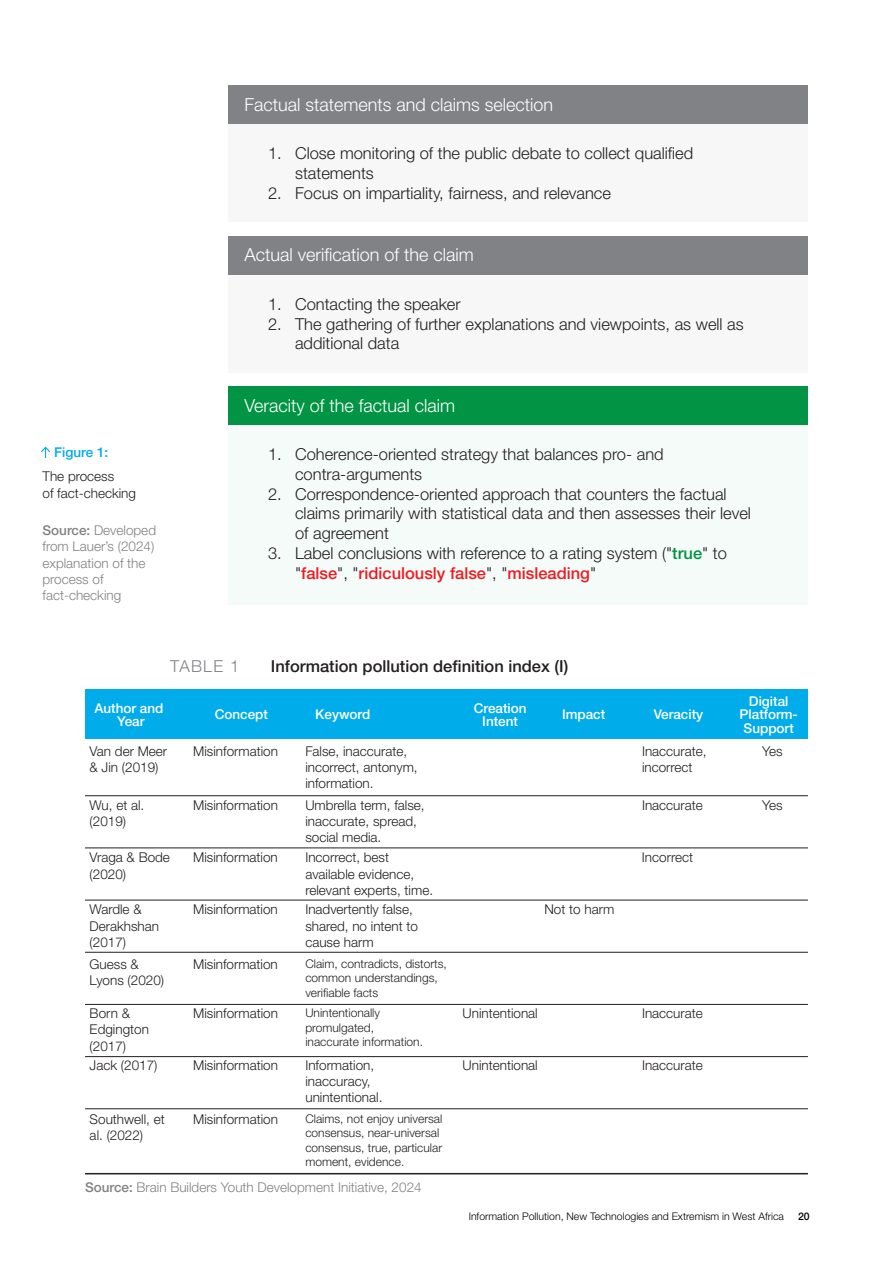
<style>
.page{position:relative;width:893px;height:1263px;background:#fff}
.page>*{position:absolute;margin:0;border:0;box-sizing:border-box;transform-origin:0 0}
.t1{font:300 18px "Helvetica Neue LT Pro";color:#fff}
.t2{font:300 16.5px/19.8px "Helvetica Neue LT Pro";color:#231f20}
.t3{font:500 16.5px "Helvetica Neue LT Pro";color:#231f20}
.t4{font:300 16.5px "Helvetica Neue LT Pro";letter-spacing:.075em;color:#808285}
.t5{font:300 13.5px/16.2px "Helvetica Neue LT Pro";color:#231f20}
.t6{font:300 13.5px/16.2px "Helvetica Neue LT Pro";color:#808285}
.t7{font:500 13.5px/13.5px "Helvetica Neue LT Pro";color:#fff;text-align:center}
.t8{font:500 13.5px "Helvetica Neue LT Pro";color:#00acea}
.t9{font:300 12px/14.4px "Helvetica Neue LT Pro";color:#231f20}
.t10{font:300 10.5px "Helvetica Neue LT Pro";color:#000}
.t11{font:500 10.5px "Helvetica Neue LT Pro";color:#000}
.s1{font-weight:500}
.s2{font-weight:500;color:#009444}
.s3{font-weight:500;color:#ed1c24}
</style>
<div class="page">
<div style="left:229px;top:85px;width:579px;height:40px;background:#808285"></div>
<div style="left:229px;top:124px;width:579px;height:98px;background:#f7f7f7"></div>
<div style="left:229px;top:236px;width:579px;height:39px;background:#808285"></div>
<div style="left:229px;top:275px;width:579px;height:97px;background:#f7f7f7"></div>
<div style="left:229px;top:386px;width:579px;height:40px;background:#009444"></div>
<div style="left:85px;top:689px;width:723px;height:50px;background:#00acea"></div>
<div style="left:229px;top:425px;width:579px;height:180px;background:#f5fbf8"></div>
<svg style="left:41px;top:446px;width:9px;height:12px"></svg>
<hr style="left:85px;top:795px;width:723px;height:1px;background:#231f20">
<hr style="left:85px;top:848px;width:723px;height:1px;background:#231f20">
<hr style="left:85px;top:900px;width:723px;height:1px;background:#231f20">
<hr style="left:85px;top:952px;width:723px;height:1px;background:#231f20">
<hr style="left:85px;top:1004px;width:723px;height:1px;background:#231f20">
<hr style="left:85px;top:1056px;width:723px;height:1px;background:#231f20">
<hr style="left:85px;top:1108px;width:723px;height:1px;background:#231f20">
<hr style="left:85px;top:1173px;width:723px;height:1px;background:#231f20">
<h1 class="t1" style="left:244px;top:93px;width:310px">Factual statements and claims selection</h1>
<p class="t2" style="left:295px;top:143px;width:400px;text-indent:-27px">1. Close monitoring of the public debate to collect qualified statements</p>
<p class="t2" style="left:268px;top:182px;width:345px">2. Focus on impartiality, fairness, and relevance</p>
<p class="t8" style="left:54px;top:444px;width:56px">Figure 1:</p>
<p class="t5" style="left:43px;top:468px;width:95px">The process<br>of fact-checking</p>
<p class="t6" style="left:43px;top:522px;width:115px"><span class="s1">Source:</span> Developed from Lauer’s (2024) explanation of the process of fact-checking</p>
<h1 class="t1" style="left:244px;top:244px;width:231px">Actual verification of the claim</h1>
<p class="t2" style="left:268px;top:294px;width:194px">1. Contacting the speaker</p>
<p class="t2" style="left:295px;top:314px;width:450px;text-indent:-27px">2. The gathering of further explanations and viewpoints, as well as additional data</p>
<h1 class="t1" style="left:244px;top:394px;width:212px">Veracity of the factual claim</h1>
<p class="t2" style="left:295px;top:444px;width:370px;text-indent:-27px">1. Coherence-oriented strategy that balances pro- and contra-arguments</p>
<p class="t2" style="left:295px;top:483px;width:457px;text-indent:-27px">2. Correspondence-oriented approach that counters the factual claims primarily with statistical data and then assesses their level of agreement</p>
<p class="t2" style="left:295px;top:543px;width:433px;text-indent:-27px">3. Label conclusions with reference to a rating system ("<span class="s2">true</span>" to "<span class="s3">false</span>", "<span class="s3">ridiculously false</span>", "<span class="s3">misleading</span>"</p>
<p class="t4" style="left:170px;top:656px;width:71px">TABLE 1</p>
<p class="t3" style="left:271px;top:656px;width:299px">Information pollution definition index (I)</p>
<p class="t7" style="left:94px;top:701px;width:71px">Author and<br>Year</p>
<p class="t7" style="left:215px;top:708px;width:55px">Concept</p>
<p class="t7" style="left:315px;top:708px;width:57px">Keyword</p>
<p class="t7" style="left:474px;top:701px;width:54px">Creation<br>Intent</p>
<p class="t7" style="left:562px;top:708px;width:45px">Impact</p>
<p class="t7" style="left:654px;top:708px;width:51px">Veracity</p>
<p class="t7" style="left:740px;top:694px;width:60px">Digital<br>Platform-<br>Support</p>
<p class="t5" style="left:90px;top:742px;width:79px">Van der Meer &amp; Jin (2019)</p>
<p class="t5" style="left:193px;top:742px;width:86px">Misinformation</p>
<p class="t5" style="left:642px;top:742px;width:66px">Inaccurate, incorrect</p>
<p class="t5" style="left:762px;top:742px;width:22px">Yes</p>
<p class="t5" style="left:762px;top:796px;width:22px">Yes</p>
<p class="t5" style="left:305px;top:742px;width:114px">False, inaccurate, incorrect, antonym, information.</p>
<p class="t5" style="left:90px;top:796px;width:56px">Wu, et al. (2019)</p>
<p class="t5" style="left:193px;top:796px;width:86px">Misinformation</p>
<p class="t5" style="left:305px;top:796px;width:121px">Umbrella term, false,</p>
<p class="t5" style="left:642px;top:796px;width:62px">Inaccurate</p>
<p class="t5" style="left:305px;top:813px;width:113px">inaccurate, spread, social media.</p>
<p class="t5" style="left:90px;top:849px;width:82px">Vraga &amp; Bode (2020)</p>
<p class="t5" style="left:193px;top:849px;width:86px">Misinformation</p>
<p class="t5" style="left:305px;top:849px;width:85px">Incorrect, best</p>
<p class="t5" style="left:642px;top:849px;width:53px">Incorrect</p>
<p class="t5" style="left:305px;top:865px;width:129px">available evidence, relevant experts, time.</p>
<p class="t5" style="left:90px;top:901px;width:71px">Wardle &amp;<br>Derakhshan (2017)</p>
<p class="t5" style="left:193px;top:901px;width:86px">Misinformation</p>
<p class="t5" style="left:305px;top:901px;width:109px">Inadvertently false,</p>
<p class="t5" style="left:544px;top:901px;width:71px">Not to harm</p>
<p class="t5" style="left:305px;top:917px;width:114px">shared, no intent to cause harm</p>
<p class="t5" style="left:90px;top:956px;width:76px">Guess &amp;<br>Lyons (2020)</p>
<p class="t5" style="left:193px;top:956px;width:86px">Misinformation</p>
<p class="t9" style="left:305px;top:956px;width:143px">Claim, contradicts, distorts, common understandings, verifiable facts</p>
<p class="t5" style="left:90px;top:1005px;width:61px">Born &amp;<br>Edgington (2017)</p>
<p class="t5" style="left:193px;top:1005px;width:86px">Misinformation</p>
<p class="t5" style="left:463px;top:1005px;width:77px">Unintentional</p>
<p class="t5" style="left:642px;top:1005px;width:62px">Inaccurate</p>
<p class="t5" style="left:642px;top:1057px;width:62px">Inaccurate</p>
<p class="t9" style="left:305px;top:1005px;width:119px">Unintentionally promulgated, inaccurate information.</p>
<p class="t5" style="left:90px;top:1057px;width:69px">Jack (2017)</p>
<p class="t5" style="left:193px;top:1057px;width:86px">Misinformation</p>
<p class="t5" style="left:305px;top:1057px;width:70px">Information,</p>
<p class="t5" style="left:463px;top:1057px;width:77px">Unintentional</p>
<p class="t5" style="left:305px;top:1073px;width:79px">inaccuracy, unintentional.</p>
<p class="t5" style="left:90px;top:1111px;width:77px">Southwell, et al. (2022)</p>
<p class="t5" style="left:193px;top:1111px;width:86px">Misinformation</p>
<p class="t9" style="left:305px;top:1111px;width:138px">Claims, not enjoy universal consensus, near-universal consensus, true, particular moment, evidence.</p>
<p class="t6" style="left:85px;top:1179px;width:338px"><span class="s1">Source:</span> Brain Builders Youth Development Initiative, 2024</p>
<p class="t10" style="left:469px;top:1210px;width:317px">Information Pollution, New Technologies and Extremism in West Africa</p>
<p class="t11" style="left:798px;top:1210px;width:13px">20</p>
</div>
